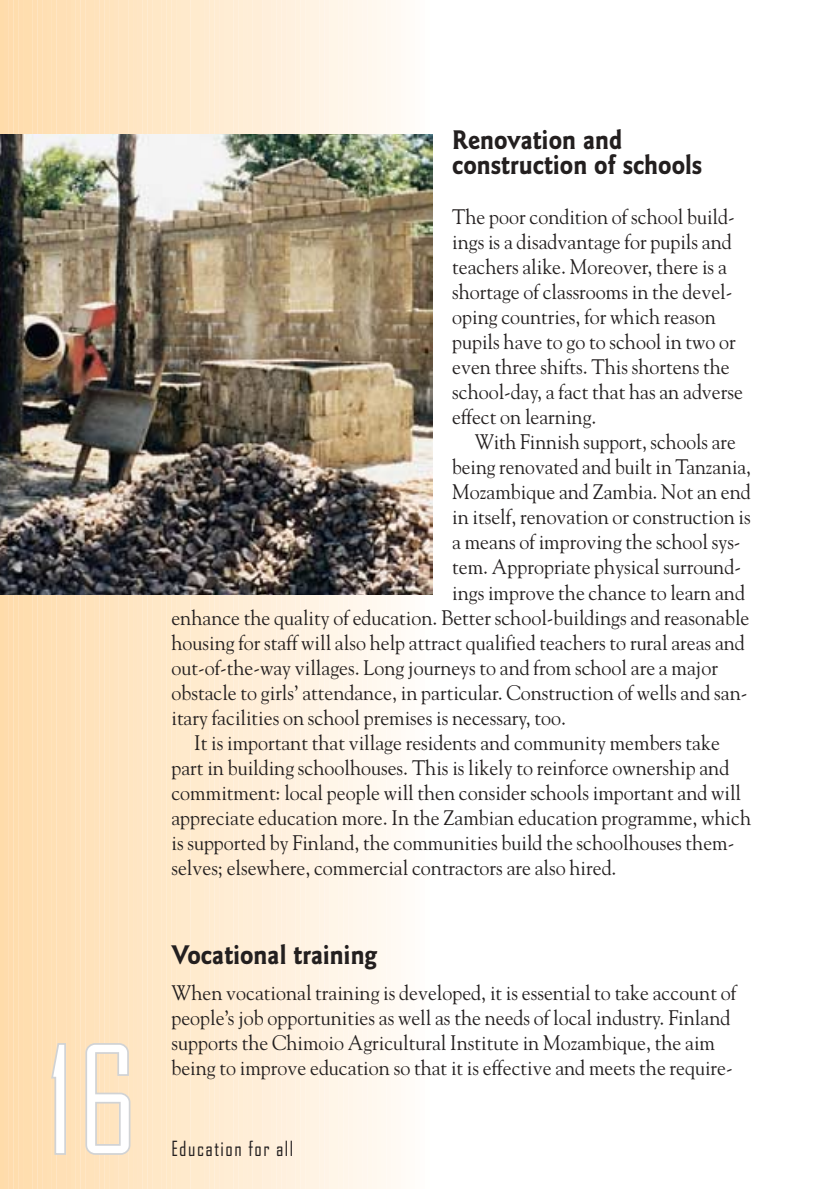
<style>
.page{position:relative;width:839px;height:1189px;background:#fff}
.page>*{position:absolute;margin:0;border:0;box-sizing:border-box;transform-origin:0 0}
.t1{font:144px "Bureau Agency";color:#fff}
.t2{font:700 28px/25px "Goudy Sans";color:#231f1f;scale:.9 1}
.t3{font:21px/25px "Goudy";color:#231f1f;scale:.95 1}
.t4{font:21px "Goudy";color:#231f1f;scale:.93 1}
.t5{font:20px "Bureau Agency";letter-spacing:.085em;color:#231f1f;scale:.95 1}
</style>
<div class="page">
<img style="left:0;top:0;width:433px;height:1189px">
<h1 class="t1" style="left:46px;top:1044px;width:92px">16</h1>
<h2 class="t2" style="left:452px;top:129px;width:279px">Renovation and construction of schools</h2>
<p class="t3" style="left:452px;top:206px;width:307px">The poor condition of school build&shy;ings is a disadvantage for pupils and teachers alike. Moreover, there is a shortage of classrooms in the devel&shy;oping countries, for which reason pupils have to go to school in two or even three shifts. This shortens the school-day, a fact that has an adverse effect on learning.</p>
<p class="t4" style="left:475px;top:434px;width:282px">With Finnish support, schools are</p>
<p class="t4" style="left:452px;top:459px;width:323px">being renovated and built in Tanzania,</p>
<p class="t3" style="left:452px;top:481px;width:316px">Mozambique and Zambia. Not an end</p>
<p class="t3" style="left:452px;top:506px;width:316px">in itself, renovation or construction is</p>
<p class="t3" style="left:452px;top:531px;width:305px">a means of improving the school sys-</p>
<p class="t3" style="left:452px;top:556px;width:305px">tem. Appropriate physical surround-</p>
<p class="t3" style="left:452px;top:581px;width:310px">ings improve the chance to learn and</p>
<p class="t3" style="left:171px;top:606px;width:610px">enhance the quality of education. Better school-buildings and reasonable</p>
<p class="t3" style="left:171px;top:631px;width:605px">housing for staff will also help attract qualified teachers to rural areas and</p>
<p class="t3" style="left:171px;top:656px;width:577px">out-of-the-way villages. Long journeys to and from school are a major</p>
<p class="t3" style="left:171px;top:681px;width:608px">obstacle to girls’ attendance, in particular. Construction of wells and san-</p>
<p class="t3" style="left:171px;top:706px;width:417px">itary facilities on school premises is necessary, too.</p>
<p class="t3" style="left:194px;top:731px;width:555px">It is important that village residents and community members take</p>
<p class="t3" style="left:171px;top:756px;width:588px">part in building schoolhouses. This is likely to reinforce ownership and</p>
<p class="t3" style="left:171px;top:781px;width:601px">commitment: local people will then consider schools important and will</p>
<p class="t3" style="left:171px;top:806px;width:611px">appreciate education more. In the Zambian education programme, which</p>
<p class="t3" style="left:171px;top:831px;width:594px">is supported by Finland, the communities build the schoolhouses them-</p>
<p class="t3" style="left:171px;top:856px;width:470px">selves; elsewhere, commercial contractors are also hired.</p>
<h2 class="t2" style="left:171px;top:943px;width:230px">Vocational training</h2>
<p class="t3" style="left:171px;top:981px;width:596px">When vocational training is developed, it is essential to take account of people’s job opportunities as well as the needs of local industry. Finland supports the Chimoio Agricultural Institute in Mozambique, the aim being to improve education so that it is effective and meets the require-</p>
<p class="t5" style="left:171px;top:1140px;width:130px">Education for all</p>
</div>
